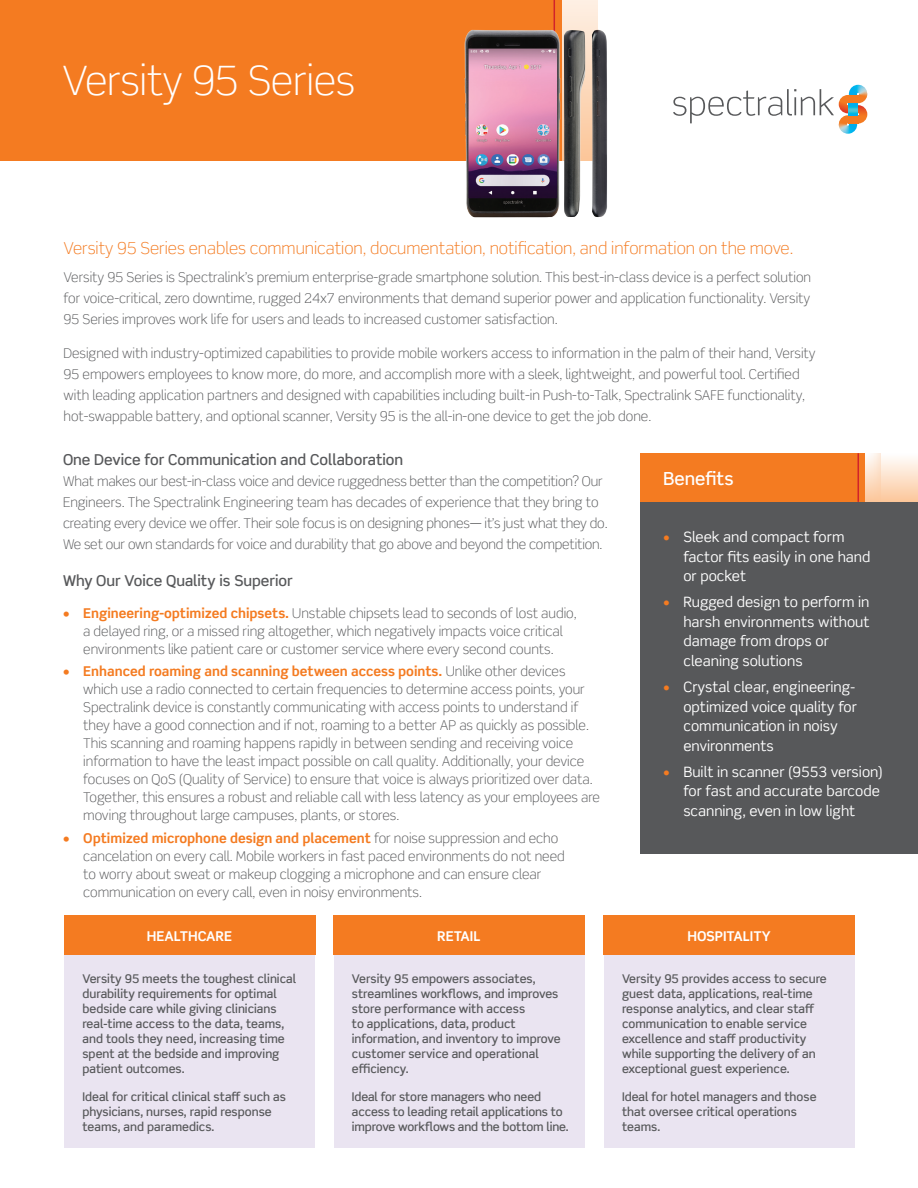
<style>
.page{position:relative;width:918px;height:1188px;background:#fff}
.page>*{position:absolute;margin:0;border:0;box-sizing:border-box;transform-origin:0 0}
.t1{font:300 40.5px "Scene Std";letter-spacing:-.01em;color:#fff}
.t2{font:500 18px "Scene Std";color:#fff}
.Body{font:300 16.5px "Scene Std";color:#f47b21}
.Body-2{font:500 15px "Scene Std";color:#57585a}
.t3{font:14.25px/19.5px "Scene Std";color:#fff}
.Body-3{font:300 13.5px/18px "Scene Std";color:#57585a}
.Body-4{font:700 13.5px "Scene Std";color:#fff}
.Body-5{font:500 12px/15px "Scene Std";color:#57585a}
.s1{font-weight:700;color:#f47b21}
.s2{color:#f47b21}
</style>
<div class="page">
<div style="left:0;top:0;width:562px;height:160px;background:#f47b21"></div>
<div style="left:562px;top:0;width:35px;height:160px;background:linear-gradient(to bottom,#fef0e4,#fcc699)"></div>
<hr style="left:554px;top:0;width:1px;height:160px;background:#d1232a">
<img style="left:838px;top:125px;width:20px;height:9px">
<img style="left:850px;top:85px;width:18px;height:11px">
<svg style="left:673px;top:89px;width:194px;height:36px"></svg>
<img style="left:463px;top:29px;width:97px;height:189px">
<img style="left:592px;top:30px;width:15px;height:187px">
<img style="left:564px;top:30px;width:21px;height:187px">
<div style="left:64px;top:954px;width:251px;height:194px;background:#eae4f1"></div>
<div style="left:334px;top:954px;width:251px;height:194px;background:#eae4f1"></div>
<div style="left:604px;top:954px;width:251px;height:194px;background:#eae4f1"></div>
<div style="left:64px;top:915px;width:251px;height:40px;background:#f47b21"></div>
<div style="left:333px;top:915px;width:252px;height:40px;background:#f47b21"></div>
<div style="left:603px;top:915px;width:252px;height:40px;background:#f47b21"></div>
<div style="left:640px;top:453px;width:241px;height:49px;background:#f47b21"></div>
<svg style="left:866px;top:453px;width:52px;height:49px;background:#fce1ca"></svg>
<hr style="left:858px;top:453px;width:1px;height:49px;background:#d1232a">
<div style="left:640px;top:502px;width:278px;height:351px;background:#57585a"></div>
<h1 class="t1" style="left:62px;top:56px;width:294px">Versity 95 Series</h1>
<p class="Body" style="left:64px;top:238px;width:731px">Versity 95 Series enables communication, documentation, notification, and information on the move.</p>
<p class="Body-3" style="left:64px;top:266px;width:749px;line-height:21px;text-align:justify">Versity 95 Series is Spectralink’s premium enterprise-grade smartphone solution. This best-in-class device is a perfect solution for voice-critical, zero downtime, rugged 24x7 environments that demand superior power and application functionality. Versity 95 Series improves work life for users and leads to increased customer satisfaction.</p>
<p class="Body-3" style="left:64px;top:343px;width:754px;line-height:21px">Designed with industry-optimized capabilities to provide mobile workers access to information in the palm of their hand, Versity 95 empowers employees to know more, do more, and accomplish more with a sleek, lightweight, and powerful tool. Certified with leading application partners and designed with capabilities including built-in Push-to-Talk, Spectralink SAFE functionality, hot-swappable battery, and optional scanner, Versity 95 is the all-in-one device to get the job done.</p>
<p class="Body-2" style="left:63px;top:450px;width:342px">One Device for Communication and Collaboration</p>
<p class="Body-3" style="left:63px;top:471px;width:546px;line-height:21px">What makes our best-in-class voice and device ruggedness better than the competition? Our Engineers. The Spectralink Engineering team has decades of experience that they bring to creating every device we offer. Their sole focus is on designing phones— it’s just what they do.<br>We set our own standards for voice and durability that go above and beyond the competition.</p>
<p class="Body-2" style="left:63px;top:572px;width:231px">Why Our Voice Quality is Superior</p>
<p class="Body-3" style="left:63px;top:604px;width:515px;text-align:center"><span class="s1">• Engineering-optimized chipsets.</span> Unstable chipsets lead to seconds of lost audio, a delayed ring, or a missed ring altogether, which negatively impacts voice critical environments like patient care or customer service where every second counts.</p>
<p class="Body-3" style="left:83px;top:663px;width:518px;text-indent:-20px"><span class="s1">• Enhanced roaming and scanning between access points.</span> Unlike other devices which use a radio connected to certain frequencies to determine access points, your Spectralink device is constantly communicating with access points to understand if they have a good connection and if not, roaming to a better AP as quickly as possible.<br>This scanning and roaming happens rapidly in between sending and receiving voice information to have the least impact possible on call quality. Additionally, your device focuses on QoS (Quality of Service) to ensure that voice is always prioritized over data.<br>Together, this ensures a robust and reliable call with less latency as your employees are moving throughout large campuses, plants, or stores.</p>
<p class="Body-3" style="left:83px;top:829px;width:483px;text-indent:-20px"><span class="s1">• Optimized microphone design and placement</span> for noise suppression and echo cancelation on every call. Mobile workers in fast paced environments do not need to worry about sweat or makeup clogging a microphone and can ensure clear communication on every call, even in noisy environments.</p>
<h3 class="t2" style="left:663px;top:467px;width:72px">Benefits</h3>
<p class="t3" style="left:683px;top:527px;width:189px;text-indent:-20px"><span class="s2">•</span> Sleek and compact form factor fits easily in one hand or pocket</p>
<p class="t3" style="left:683px;top:592px;width:188px;text-indent:-20px"><span class="s2">•</span> Rugged design to perform in harsh environments without damage from drops or cleaning solutions</p>
<p class="t3" style="left:683px;top:677px;width:175px;text-indent:-20px"><span class="s2">•</span> Crystal clear, engineering&shy;optimized voice quality for communication in noisy environments</p>
<p class="t3" style="left:683px;top:762px;width:201px;text-indent:-20px"><span class="s2">•</span> Built in scanner (9553 version) for fast and accurate barcode scanning, even in low light</p>
<p class="Body-4" style="left:147px;top:927px;width:87px">HEALTHCARE</p>
<p class="Body-4" style="left:437px;top:927px;width:45px">RETAIL</p>
<p class="Body-4" style="left:688px;top:927px;width:85px">HOSPITALITY</p>
<p class="Body-5" style="left:82px;top:971px;width:215px">Versity 95 meets the toughest clinical durability requirements for optimal bedside care while giving clinicians real-time access to the data, teams, and tools they need, increasing time spent at the bedside and improving patient outcomes.</p>
<p class="Body-5" style="left:82px;top:1089px;width:205px">Ideal for critical clinical staff such as physicians, nurses, rapid response teams, and paramedics.</p>
<p class="Body-5" style="left:352px;top:971px;width:210px">Versity 95 empowers associates, streamlines workflows, and improves store performance with access<br>to applications, data, product information, and inventory to improve customer service and operational efficiency.</p>
<p class="Body-5" style="left:352px;top:1089px;width:218px">Ideal for store managers who need access to leading retail applications to improve workflows and the bottom line.</p>
<p class="Body-5" style="left:622px;top:971px;width:206px">Versity 95 provides access to secure guest data, applications, real-time response analytics, and clear staff communication to enable service excellence and staff productivity while supporting the delivery of an exceptional guest experience.</p>
<p class="Body-5" style="left:622px;top:1089px;width:196px">Ideal for hotel managers and those that oversee critical operations teams.</p>
</div>
